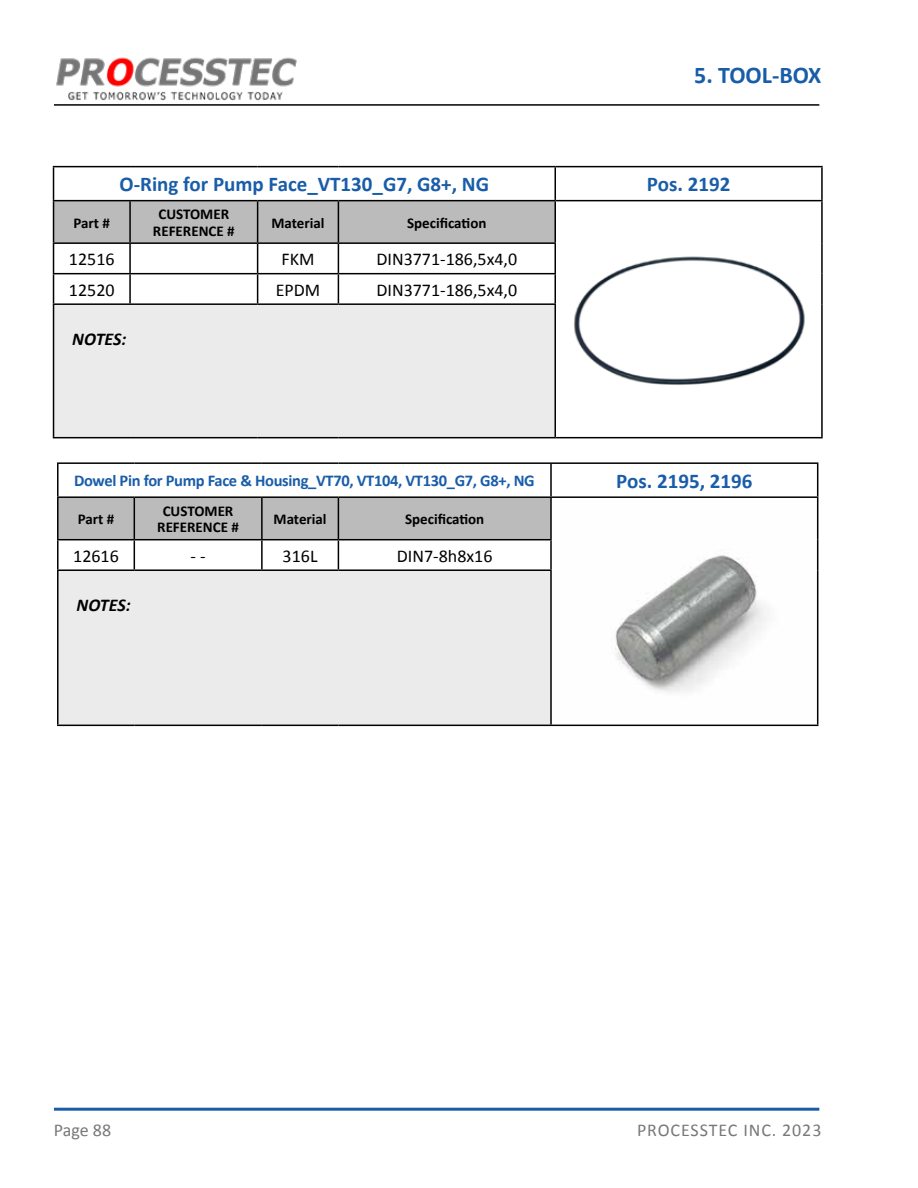
<style>
.page{position:relative;width:918px;height:1188px;background:#fff}
.page>*{position:absolute;margin:0;border:0;box-sizing:border-box;transform-origin:0 0}
.t1{font:700 24px "Calibri";color:#195da9}
.t2{font:700 21px "Calibri";color:#195da9}
.t3{font:18px "Calibri";color:#000}
.t4{font:18px "Calibri";letter-spacing:.05em;color:#787878}
.t5{font:italic 700 18px "Calibri";letter-spacing:-.005em;color:#000}
.t6{font:700 16.5px "Calibri";letter-spacing:-.02em;color:#195da9}
.t7{font:700 15px/16.5px "Calibri";color:#000;text-align:center}
</style>
<div class="page">
<hr style="left:54px;top:104px;width:765px;height:2px;background:#000">
<img style="left:56px;top:57px;width:241px;height:44px">
<hr style="left:54px;top:1108px;width:765px;height:3px;background:#195da9">
<div style="left:54px;top:304px;width:501px;height:134px;background:#ebebeb"></div>
<hr style="left:53px;top:166px;width:77px;height:1px;background:#000">
<hr style="left:53px;top:167px;width:1px;height:33px;background:#000">
<hr style="left:130px;top:166px;width:128px;height:1px;background:#000">
<hr style="left:258px;top:166px;width:80px;height:1px;background:#000">
<hr style="left:338px;top:166px;width:217px;height:1px;background:#000">
<hr style="left:555px;top:166px;width:268px;height:1px;background:#000">
<hr style="left:555px;top:167px;width:1px;height:33px;background:#000">
<hr style="left:821px;top:167px;width:2px;height:33px;background:#000">
<hr style="left:53px;top:200px;width:77px;height:1px;background:#000">
<hr style="left:130px;top:200px;width:128px;height:1px;background:#000">
<hr style="left:258px;top:200px;width:80px;height:1px;background:#000">
<hr style="left:338px;top:200px;width:217px;height:1px;background:#000">
<hr style="left:555px;top:200px;width:268px;height:1px;background:#000">
<hr style="left:821px;top:201px;width:2px;height:42px;background:#000">
<hr style="left:821px;top:243px;width:2px;height:31px;background:#000">
<svg style="left:53px;top:201px;width:503px;height:102px"></svg>
<hr style="left:821px;top:274px;width:2px;height:30px;background:#000">
<hr style="left:53px;top:303px;width:77px;height:2px;background:#000">
<hr style="left:53px;top:305px;width:1px;height:132px;background:#000">
<hr style="left:130px;top:303px;width:128px;height:2px;background:#000">
<hr style="left:258px;top:303px;width:80px;height:2px;background:#000">
<hr style="left:338px;top:303px;width:218px;height:2px;background:#000">
<hr style="left:555px;top:305px;width:1px;height:132px;background:#000">
<hr style="left:821px;top:304px;width:2px;height:133px;background:#000">
<hr style="left:53px;top:437px;width:77px;height:1px;background:#000">
<hr style="left:130px;top:437px;width:128px;height:1px;background:#000">
<hr style="left:258px;top:437px;width:80px;height:1px;background:#000">
<hr style="left:338px;top:437px;width:217px;height:1px;background:#000">
<hr style="left:555px;top:437px;width:268px;height:1px;background:#000">
<img style="left:569px;top:201px;width:240px;height:236px">
<div style="left:58px;top:570px;width:493px;height:155px;background:#ebebeb"></div>
<hr style="left:57px;top:462px;width:77px;height:2px;background:#000">
<hr style="left:57px;top:464px;width:2px;height:32px;background:#000">
<hr style="left:134px;top:462px;width:128px;height:2px;background:#000">
<hr style="left:262px;top:462px;width:76px;height:2px;background:#000">
<hr style="left:338px;top:462px;width:213px;height:2px;background:#000">
<hr style="left:551px;top:462px;width:267px;height:2px;background:#000">
<hr style="left:550px;top:464px;width:2px;height:32px;background:#000">
<hr style="left:817px;top:464px;width:1px;height:32px;background:#000">
<hr style="left:57px;top:496px;width:77px;height:2px;background:#000">
<hr style="left:57px;top:498px;width:2px;height:41px;background:#000">
<hr style="left:134px;top:496px;width:128px;height:2px;background:#000">
<hr style="left:262px;top:496px;width:76px;height:2px;background:#000">
<hr style="left:338px;top:496px;width:213px;height:2px;background:#000">
<hr style="left:551px;top:496px;width:267px;height:2px;background:#000">
<hr style="left:550px;top:498px;width:2px;height:41px;background:#000">
<hr style="left:817px;top:498px;width:1px;height:42px;background:#000">
<hr style="left:57px;top:539px;width:77px;height:1px;background:#000">
<hr style="left:57px;top:540px;width:2px;height:29px;background:#000">
<hr style="left:338px;top:539px;width:214px;height:1px;background:#000">
<svg style="left:58px;top:497px;width:493px;height:72px"></svg>
<hr style="left:550px;top:540px;width:2px;height:29px;background:#000">
<hr style="left:817px;top:540px;width:1px;height:30px;background:#000">
<hr style="left:57px;top:569px;width:77px;height:2px;background:#000">
<hr style="left:57px;top:571px;width:2px;height:154px;background:#000">
<hr style="left:134px;top:569px;width:128px;height:2px;background:#000">
<hr style="left:262px;top:569px;width:76px;height:2px;background:#000">
<hr style="left:338px;top:569px;width:214px;height:2px;background:#000">
<hr style="left:550px;top:571px;width:2px;height:154px;background:#000">
<hr style="left:817px;top:570px;width:1px;height:155px;background:#000">
<hr style="left:57px;top:725px;width:77px;height:1px;background:#000">
<hr style="left:134px;top:725px;width:128px;height:1px;background:#000">
<hr style="left:262px;top:725px;width:76px;height:1px;background:#000">
<hr style="left:338px;top:725px;width:213px;height:1px;background:#000">
<hr style="left:551px;top:725px;width:267px;height:1px;background:#000">
<img style="left:552px;top:498px;width:265px;height:227px">
<h1 class="t1" style="left:694px;top:58px;width:129px">5. TOOL-BOX</h1>
<h2 class="t2" style="left:120px;top:169px;width:371px">O-Ring for Pump Face_VT130_G7, G8+, NG</h2>
<h2 class="t2" style="left:647px;top:169px;width:85px">Pos. 2192</h2>
<p class="t7" style="left:74px;top:214px;width:38px">Part #</p>
<p class="t7" style="left:153px;top:206px;width:83px">CUSTOMER<br>REFERENCE #</p>
<p class="t7" style="left:271px;top:214px;width:55px">Material</p>
<p class="t7" style="left:407px;top:214px;width:81px">Specification</p>
<p class="t3" style="left:69px;top:247px;width:47px">12516</p>
<p class="t3" style="left:282px;top:247px;width:35px">FKM</p>
<p class="t3" style="left:376px;top:247px;width:142px">DIN3771-186,5x4,0</p>
<p class="t3" style="left:69px;top:277px;width:47px">12520</p>
<p class="t3" style="left:276px;top:277px;width:46px">EPDM</p>
<p class="t3" style="left:376px;top:277px;width:142px">DIN3771-186,5x4,0</p>
<p class="t5" style="left:72px;top:327px;width:56px">NOTES:</p>
<p class="t6" style="left:74px;top:469px;width:462px">Dowel Pin for Pump Face &amp; Housing_VT70, VT104, VT130_G7, G8+, NG</p>
<h2 class="t2" style="left:616px;top:466px;width:138px">Pos. 2195, 2196</h2>
<p class="t7" style="left:78px;top:510px;width:38px">Part #</p>
<p class="t7" style="left:157px;top:502px;width:83px">CUSTOMER<br>REFERENCE #</p>
<p class="t7" style="left:274px;top:510px;width:55px">Material</p>
<p class="t7" style="left:405px;top:510px;width:81px">Specification</p>
<p class="t3" style="left:73px;top:543px;width:47px">12616</p>
<p class="t3" style="left:191px;top:543px;width:17px">- -</p>
<p class="t3" style="left:283px;top:543px;width:36px">316L</p>
<p class="t3" style="left:397px;top:543px;width:97px">DIN7-8h8x16</p>
<p class="t5" style="left:77px;top:593px;width:56px">NOTES:</p>
<p class="t4" style="left:54px;top:1117px;width:59px">Page 88</p>
<p class="t4" style="left:637px;top:1117px;width:186px">PROCESSTEC INC. 2023</p>
</div>
